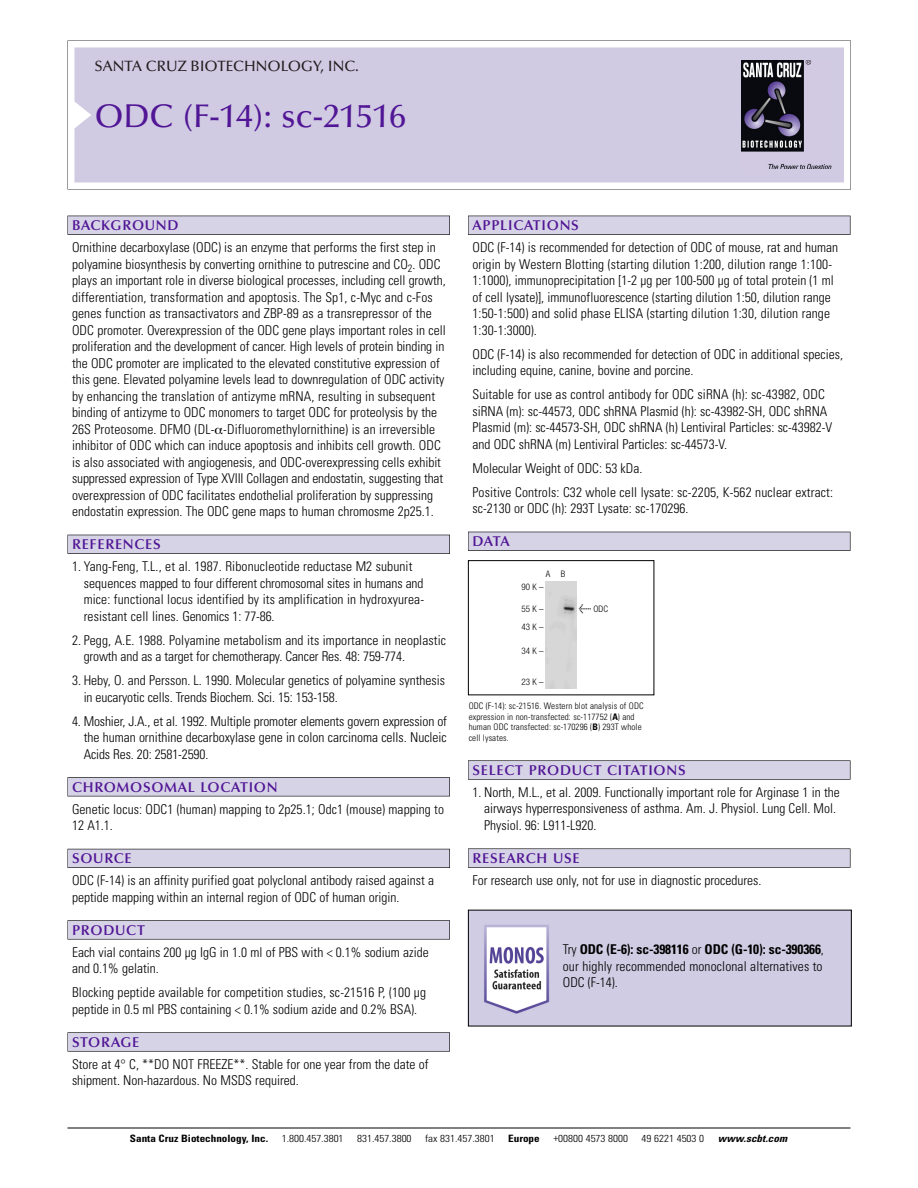
<style>
.page{position:relative;width:918px;height:1188px;background:#fff}
.page>*{position:absolute;margin:0;border:0;box-sizing:border-box;transform-origin:0 0}
.t1{font:500 33px "Optima";color:#511695}
.t2{font:500 15px "Optima";color:#231f20}
.t3{font:600 14.25px "Optima";letter-spacing:.05em;color:#511695}
.t4{font:300 condensed 13.5px/16.5px "Univers";color:#000}
.t5{font:300 condensed 10.2px "Univers";color:#000;scale:1.1 1}
.t6{font:700 condensed 10.2px "Univers";color:#000;scale:1.1 1}
.t7{font:italic 700 condensed 10.2px "Univers";letter-spacing:.005em;color:#000;scale:1.1 1}
.t8{font:300 condensed 9px/10.5px "Univers";letter-spacing:.015em;color:#000}
.t9{font:300 condensed 9px/17.4px "Helvetica Neue";color:#000}
.s1{font-family:"Meta Plus";font-weight:400;font-stretch:normal;font-size:10.5px}
.s2{font-weight:700}
</style>
<div class="page">
<svg style="left:68px;top:40px;width:783px;height:149px"></svg>
<div style="left:74px;top:47px;width:770px;height:135px;background:#d1cae3"></div>
<img style="left:741px;top:60px;width:90px;height:108px">
<div style="left:68px;top:216px;width:382px;height:19px;background:#525155"></div>
<div style="left:68px;top:216px;width:381px;height:18px;background:#d7d3e7"></div>
<div style="left:68px;top:535px;width:382px;height:19px;background:#515055"></div>
<div style="left:68px;top:535px;width:381px;height:18px;background:#d7d3e7"></div>
<div style="left:68px;top:777px;width:382px;height:19px;background:#545357"></div>
<div style="left:68px;top:778px;width:381px;height:18px;background:#d7d3e7"></div>
<div style="left:68px;top:849px;width:382px;height:19px;background:#54535a"></div>
<div style="left:68px;top:849px;width:381px;height:18px;background:#d7d3e7"></div>
<svg style="left:68px;top:920px;width:382px;height:20px"></svg>
<div style="left:68px;top:921px;width:381px;height:18px;background:#d7d3e7"></div>
<div style="left:68px;top:1032px;width:382px;height:20px;background:#626263"></div>
<div style="left:68px;top:1033px;width:381px;height:18px;background:#d7d3e7"></div>
<div style="left:468px;top:216px;width:382px;height:19px;background:#525155"></div>
<div style="left:468px;top:216px;width:382px;height:18px;background:#d7d3e7"></div>
<div style="left:468px;top:532px;width:382px;height:19px;background:#515055"></div>
<div style="left:468px;top:532px;width:382px;height:18px;background:#d7d3e7"></div>
<div style="left:468px;top:760px;width:382px;height:20px;background:#666"></div>
<div style="left:468px;top:761px;width:382px;height:18px;background:#d7d3e7"></div>
<svg style="left:468px;top:848px;width:382px;height:20px"></svg>
<div style="left:468px;top:849px;width:382px;height:18px;background:#d7d3e7"></div>
<hr style="left:68px;top:1128px;width:782px;height:1px;background:#000">
<div style="left:468px;top:560px;width:186px;height:135px;border:1px solid #000"></div>
<div style="left:546px;top:582px;width:31px;height:106px;background:#d7d7d7"></div>
<img style="left:470px;top:912px;width:380px;height:112px">
<p class="t2" style="left:94px;top:61px;width:266px">SANTA CRUZ BIOTECHNOLOGY, INC.</p>
<h1 class="t1" style="left:94px;top:103px;width:313px">ODC (F-14): sc-21516</h1>
<p class="t3" style="left:72px;top:219px;width:108px">BACKGROUND</p>
<p class="t4" style="left:72px;top:240px;width:375px">Ornithine decarboxylase (ODC) is an enzyme that performs the first step in polyamine biosynthesis by converting ornithine to putrescine and CO<sub>2</sub>. ODC plays an important role in diverse biological processes, including cell growth, differentiation, transformation and apoptosis. The Sp1, c-Myc and c-Fos genes function as transactivators and ZBP-89 as a transrepressor of the ODC promoter. Overexpression of the ODC gene plays important roles in cell proliferation and the development of cancer. High levels of protein binding in the ODC promoter are implicated to the elevated constitutive expression of this gene. Elevated polyamine levels lead to downregulation of ODC activity by enhancing the translation of antizyme mRNA, resulting in subsequent binding of antizyme to ODC monomers to target ODC for proteolysis by the 26S Proteosome. DFMO (DL- -Difluoromethylornithine) is an irreversible inhibitor of ODC which can induce apoptosis and inhibits cell growth. ODC is also associated with angiogenesis, and ODC-overexpressing cells exhibit suppressed expression of Type XVIII Collagen and endostatin, suggesting that overexpression of ODC facilitates endothelial proliferation by suppressing endostatin expression. The ODC gene maps to human chromosme 2p25.1.</p>
<p class="t3" style="left:72px;top:539px;width:90px">REFERENCES</p>
<p class="t4" style="left:84px;top:559px;width:342px;text-indent:-12px">1. Yang-Feng, T.L., et al. 1987. Ribonucleotide reductase M2 subunit sequences mapped to four different chromosomal sites in humans and mice: functional locus identified by its amplification in hydroxyurea&shy;resistant cell lines. Genomics 1: 77-86.</p>
<p class="t4" style="left:84px;top:633px;width:364px;text-indent:-12px">2. Pegg, A.E. 1988. Polyamine metabolism and its importance in neoplastic growth and as a target for chemotherapy. Cancer Res. 48: 759-774.</p>
<p class="t4" style="left:84px;top:673px;width:363px;text-indent:-12px">3. Heby, O. and Persson. L. 1990. Molecular genetics of polyamine synthesis in eucaryotic cells. Trends Biochem. Sci. 15: 153-158.</p>
<p class="t4" style="left:84px;top:714px;width:365px;text-align:justify;text-indent:-12px">4. Moshier, J.A., et al. 1992. Multiple promoter elements govern expression of the human ornithine decarboxylase gene in colon carcinoma cells. Nucleic Acids Res. 20: 2581-2590.</p>
<p class="t3" style="left:72px;top:781px;width:207px">CHROMOSOMAL LOCATION</p>
<p class="t4" style="left:72px;top:802px;width:374px">Genetic locus: ODC1 (human) mapping to 2p25.1; Odc1 (mouse) mapping to<br>12 A1.1.</p>
<p class="t3" style="left:72px;top:853px;width:61px">SOURCE</p>
<p class="t4" style="left:72px;top:873px;width:364px">ODC (F-14) is an affinity purified goat polyclonal antibody raised against a peptide mapping within an internal region of ODC of human origin.</p>
<p class="t3" style="left:72px;top:924px;width:74px">PRODUCT</p>
<p class="t4" style="left:72px;top:945px;width:358px">Each vial contains 200 µg IgG in 1.0 ml of PBS with &lt; 0.1% sodium azide and 0.1% gelatin.</p>
<p class="t4" style="left:72px;top:985px;width:356px">Blocking peptide available for competition studies, sc-21516 P, (100 µg peptide in 0.5 ml PBS containing &lt; 0.1% sodium azide and 0.2% BSA).</p>
<p class="t3" style="left:72px;top:1036px;width:69px">STORAGE</p>
<p class="t4" style="left:72px;top:1057px;width:358px">Store at 4° C, **DO NOT FREEZE**. Stable for one year from the date of shipment. Non-hazardous. No MSDS required.</p>
<p class="t3" style="left:473px;top:219px;width:108px">APPLICATIONS</p>
<p class="t4" style="left:473px;top:240px;width:367px">ODC (F-14) is recommended for detection of ODC of mouse, rat and human origin by Western Blotting (starting dilution 1:200, dilution range 1:100- 1:1000), immunoprecipitation [1-2 µg per 100-500 µg of total protein (1 ml of cell lysate)], immunofluorescence (starting dilution 1:50, dilution range 1:50-1:500) and solid phase ELISA (starting dilution 1:30, dilution range 1:30-1:3000).</p>
<p class="t4" style="left:473px;top:347px;width:372px">ODC (F-14) is also recommended for detection of ODC in additional species, including equine, canine, bovine and porcine.</p>
<p class="t4" style="left:473px;top:387px;width:361px">Suitable for use as control antibody for ODC siRNA (h): sc-43982, ODC siRNA (m): sc-44573, ODC shRNA Plasmid (h): sc-43982-SH, ODC shRNA Plasmid (m): sc-44573-SH, ODC shRNA (h) Lentiviral Particles: sc-43982-V and ODC shRNA (m) Lentiviral Particles: sc-44573-V.</p>
<p class="t4" style="left:473px;top:457px;width:362px;line-height:24px">Molecular Weight of ODC: 53 kDa.<br>Positive Controls: C32 whole cell lysate: sc-2205, K-562 nuclear extract:</p>
<p class="t4" style="left:473px;top:501px;width:217px">sc-2130 or ODC (h): 293T Lysate: sc-170296.</p>
<p class="t3" style="left:473px;top:536px;width:39px">DATA</p>
<p class="t9" style="left:546px;top:566px;width:21px">A B</p>
<p class="t9" style="left:522px;top:579px;width:24px">90K–</p>
<p class="t9" style="left:522px;top:601px;width:24px">55K–<br>43K–</p>
<p class="t9" style="left:522px;top:643px;width:24px">34K–</p>
<p class="t9" style="left:522px;top:674px;width:24px">23K–</p>
<p class="t9" style="left:579px;top:601px;width:31px"><span class="s1">&lt;</span> ODC</p>
<p class="t8" style="left:469px;top:702px;width:176px">ODC (F-14): sc-21516. Western blot analysis of ODC expression in non-transfected: sc-117752 (<span class="s2">A</span>) and human ODC transfected: sc-170296 (<span class="s2">B</span>) 293T whole cell lysates.</p>
<p class="t3" style="left:473px;top:764px;width:215px">SELECT PRODUCT CITATIONS</p>
<p class="t4" style="left:484px;top:785px;width:357px;text-indent:-12px">1. North, M.L., et al. 2009. Functionally important role for Arginase 1 in the airways hyperresponsiveness of asthma. Am. J. Physiol. Lung Cell. Mol.<br>Physiol. 96: L911-L920.</p>
<p class="t3" style="left:473px;top:852px;width:109px">RESEARCH USE</p>
<p class="t4" style="left:473px;top:873px;width:290px">For research use only, not for use in diagnostic procedures.</p>
<p class="t4" style="left:563px;top:942px;width:263px;text-align:justify">Try <span class="s2">ODC (E-6): sc-398116</span> or <span class="s2">ODC (G-10): sc-390366</span>, our highly recommended monoclonal alternatives to ODC (F-14).</p>
<p class="t6" style="left:130px;top:1135px;width:127px">Santa Cruz Biotechnology, Inc.</p>
<p class="t5" style="left:282px;top:1135px;width:58px">1.800.457.3801</p>
<p class="t5" style="left:357px;top:1135px;width:51px">831.457.3800</p>
<p class="t5" style="left:425px;top:1135px;width:65px">fax 831.457.3801</p>
<p class="t6" style="left:508px;top:1135px;width:30px">Europe</p>
<p class="t5" style="left:553px;top:1135px;width:69px">+00800 4573 8000</p>
<p class="t5" style="left:642px;top:1135px;width:58px">49 6221 4503 0</p>
<p class="t7" style="left:718px;top:1135px;width:64px">www.scbt.com</p>
</div>
